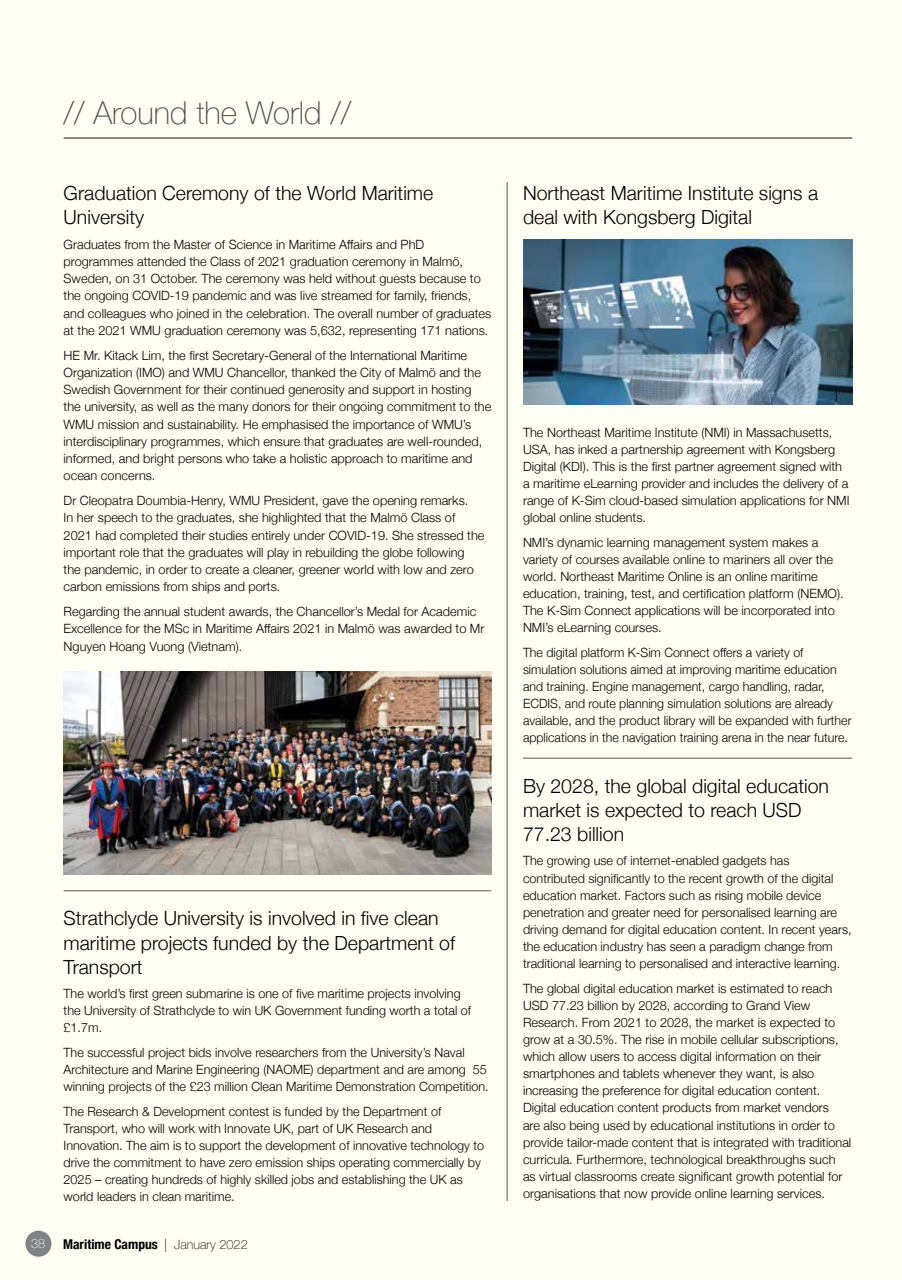
<style>
.page{position:relative;width:902px;height:1280px;background:#fffef2}
.page>*{position:absolute;margin:0;border:0;box-sizing:border-box;transform-origin:0 0}
.t1{font:100 31.5px "Helvetica Neue";color:#4a4a4d}
.t2{font:300 19.5px/24px "Helvetica Neue";color:#000}
.t3{font:700 condensed 13.5px "Helvetica Neue";color:#000}
.t4{font:300 12.75px/17.1px "Helvetica Neue";color:#000}
.t5{font:100 12.75px "Helvetica Neue";color:#fff}
.s1{font-weight:100;font-stretch:normal}
.s2{font-weight:100;font-stretch:normal;font-size:12.75px}
</style>
<div class="page">
<div style="left:25px;top:1231px;width:26px;height:26px;background:#808285;border-radius:50%"></div>
<hr style="left:64px;top:137px;width:788px;height:2px;background:#636466">
<img style="left:523px;top:239px;width:330px;height:165px">
<img style="left:64px;top:672px;width:427px;height:203px">
<hr style="left:507px;top:182px;width:1px;height:1019px;background:#58595b">
<hr style="left:64px;top:890px;width:427px;height:1px;background:#58595b">
<hr style="left:523px;top:758px;width:329px;height:1px;background:#58595b">
<h1 class="t1" style="left:64px;top:89px;width:289px">// Around the World //</h1>
<h2 class="t2" style="left:64px;top:179px;width:371px">Graduation Ceremony of the World Maritime<br>University</h2>
<p class="t4" style="left:64px;top:234px;width:429px">Graduates from the Master of Science in Maritime Affairs and PhD programmes attended the Class of 2021 graduation ceremony in Malmö, Sweden, on 31 October. The ceremony was held without guests because to the ongoing COVID-19 pandemic and was live streamed for family, friends, and colleagues who joined in the celebration. The overall number of graduates at the 2021 WMU graduation ceremony was 5,632, representing 171 nations.</p>
<p class="t4" style="left:64px;top:345px;width:429px">HE Mr. Kitack Lim, the first Secretary-General of the International Maritime Organization (IMO) and WMU Chancellor, thanked the City of Malmö and the Swedish Government for their continued generosity and support in hosting the university, as well as the many donors for their ongoing commitment to the WMU mission and sustainability. He emphasised the importance of WMU’s interdisciplinary programmes, which ensure that graduates are well-rounded, informed, and bright persons who take a holistic approach to maritime and ocean concerns.</p>
<p class="t4" style="left:64px;top:491px;width:422px">Dr Cleopatra Doumbia-Henry, WMU President, gave the opening remarks.<br>In her speech to the graduates, she highlighted that the Malmö Class of 2021 had completed their studies entirely under COVID-19. She stressed the important role that the graduates will play in rebuilding the globe following the pandemic, in order to create a cleaner, greener world with low and zero carbon emissions from ships and ports.</p>
<p class="t4" style="left:64px;top:602px;width:422px">Regarding the annual student awards, the Chancellor’s Medal for Academic<br>Excellence for the MSc in Maritime Affairs 2021 in Malmö was awarded to Mr<br>Nguyen Hoang Vuong (Vietnam).</p>
<h2 class="t2" style="left:64px;top:905px;width:393px">Strathclyde University is involved in five clean maritime projects funded by the Department of<br>Transport</h2>
<p class="t4" style="left:64px;top:984px;width:409px">The world’s first green submarine is one of five maritime projects involving the University of Strathclyde to win UK Government funding worth a total of £1.7m.</p>
<p class="t4" style="left:64px;top:1043px;width:427px">The successful project bids involve researchers from the University’s Naval<br>Architecture and Marine Engineering (NAOME) department and are among 55 winning projects of the £23 million Clean Maritime Demonstration Competition.</p>
<p class="t4" style="left:64px;top:1102px;width:422px">The Research &amp; Development contest is funded by the Department of Transport, who will work with Innovate UK, part of UK Research and Innovation. The aim is to support the development of innovative technology to drive the commitment to have zero emission ships operating commercially by 2025 – creating hundreds of highly skilled jobs and establishing the UK as world leaders in clean maritime.</p>
<p class="t5" style="left:31px;top:1234px;width:16px">38</p>
<p class="t3" style="left:63px;top:1233px;width:186px">Maritime Campus <span class="s1">|</span> <span class="s2">January 2022</span></p>
<h2 class="t2" style="left:523px;top:179px;width:297px">Northeast Maritime Institute signs a deal with Kongsberg Digital</h2>
<p class="t4" style="left:523px;top:422px;width:328px">The Northeast Maritime Institute (NMI) in Massachusetts, USA, has inked a partnership agreement with Kongsberg Digital (KDI). This is the first partner agreement signed with a maritime eLearning provider and includes the delivery of a range of K-Sim cloud-based simulation applications for NMI global online students.</p>
<p class="t4" style="left:523px;top:533px;width:322px">NMI’s dynamic learning management system makes a variety of courses available online to mariners all over the world. Northeast Maritime Online is an online maritime education, training, test, and certification platform (NEMO).<br>The K-Sim Connect applications will be incorporated into NMI’s eLearning courses.</p>
<p class="t4" style="left:523px;top:643px;width:330px">The digital platform K-Sim Connect offers a variety of simulation solutions aimed at improving maritime education and training. Engine management, cargo handling, radar, ECDIS, and route planning simulation solutions are already available, and the product library will be expanded with further applications in the navigation training arena in the near future.</p>
<h2 class="t2" style="left:523px;top:772px;width:307px">By 2028, the global digital education market is expected to reach USD<br>77.23 billion</h2>
<p class="t4" style="left:523px;top:851px;width:330px">The growing use of internet-enabled gadgets has contributed significantly to the recent growth of the digital education market. Factors such as rising mobile device penetration and greater need for personalised learning are driving demand for digital education content. In recent years, the education industry has seen a paradigm change from traditional learning to personalised and interactive learning.</p>
<p class="t4" style="left:523px;top:979px;width:330px">The global digital education market is estimated to reach USD 77.23 billion by 2028, according to Grand View Research. From 2021 to 2028, the market is expected to grow at a 30.5%. The rise in mobile cellular subscriptions, which allow users to access digital information on their smartphones and tablets whenever they want, is also increasing the preference for digital education content.<br>Digital education content products from market vendors<br>are also being used by educational institutions in order to provide tailor-made content that is integrated with traditional curricula. Furthermore, technological breakthroughs such as virtual classrooms create significant growth potential for organisations that now provide online learning services.</p>
</div>
